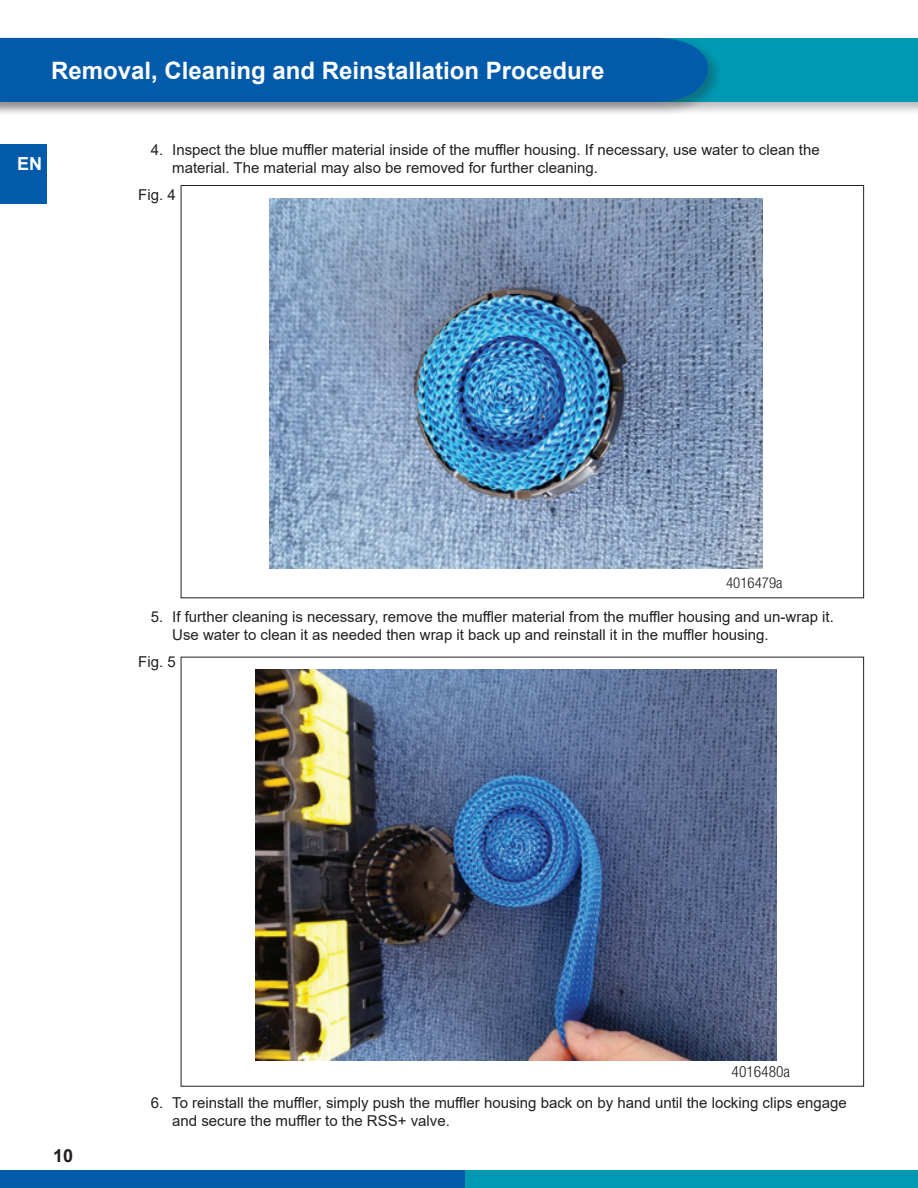
<style>
.page{position:relative;width:918px;height:1188px;background:#fff}
.page>*{position:absolute;margin:0;border:0;box-sizing:border-box;transform-origin:0 0}
.t1{font:700 24px "Arial";color:#fff}
.t2{font:700 18px "Arial";color:#231f20}
.t3{font:700 18px "Arial";color:#fff}
.t4{font:300 condensed 15.45px "Helvetica Neue LT Std";color:#231f20}
.t5{font:15px/18px "Arial";color:#231f20}
.t6{font:300 condensed 14.85px "Helvetica Neue LT Std";color:#231f20}
</style>
<div class="page">
<div style="left:0;top:1170px;width:466px;height:18px;background:#015aaa"></div>
<div style="left:466px;top:1170px;width:452px;height:18px;background:#0098b2"></div>
<div style="left:0;top:36px;width:918px;height:80px;background:#231f20;opacity:.3"></div>
<div style="left:0;top:38px;width:918px;height:64px;background:#0098b2"></div>
<div style="left:0;top:36px;width:722px;height:80px;background:#231f20;opacity:.3"></div>
<div style="left:0;top:38px;width:708px;height:64px;background:#015aaa"></div>
<hr style="left:916px;top:36px;width:2px;height:80px;background:#231f20;opacity:.3">
<hr style="left:917px;top:38px;width:1px;height:64px;background:#0098b2">
<div style="left:0;top:145px;width:47px;height:59px;background:#015aaa"></div>
<img style="left:270px;top:199px;width:493px;height:370px">
<img style="left:256px;top:670px;width:521px;height:390px">
<h1 class="t1" style="left:51px;top:53px;width:555px">Removal, Cleaning and Reinstallation Procedure</h1>
<p class="t3" style="left:17px;top:151px;width:27px">EN</p>
<p class="t5" style="left:172px;top:141px;width:649px;text-indent:-21px">4. Inspect the blue muffler material inside of the muffler housing. If necessary, use water to clean the material. The material may also be removed for further cleaning.</p>
<p class="t5" style="left:138px;top:186px;width:39px">Fig. 4</p>
<p class="t6" style="left:726px;top:574px;width:58px">4016479a</p>
<p class="t5" style="left:172px;top:608px;width:663px;text-indent:-21px">5. If further cleaning is necessary, remove the muffler material from the muffler housing and un-wrap it.<br>Use water to clean it as needed then wrap it back up and reinstall it in the muffler housing.</p>
<p class="t5" style="left:138px;top:653px;width:39px">Fig. 5</p>
<p class="t2" style="left:53px;top:1143px;width:22px">10</p>
<p class="t4" style="left:732px;top:1062px;width:60px">4016480a</p>
<p class="t5" style="left:172px;top:1093px;width:676px;text-indent:-21px">6. To reinstall the muffler, simply push the muffler housing back on by hand until the locking clips engage and secure the muffler to the RSS+ valve.</p>
</div>
